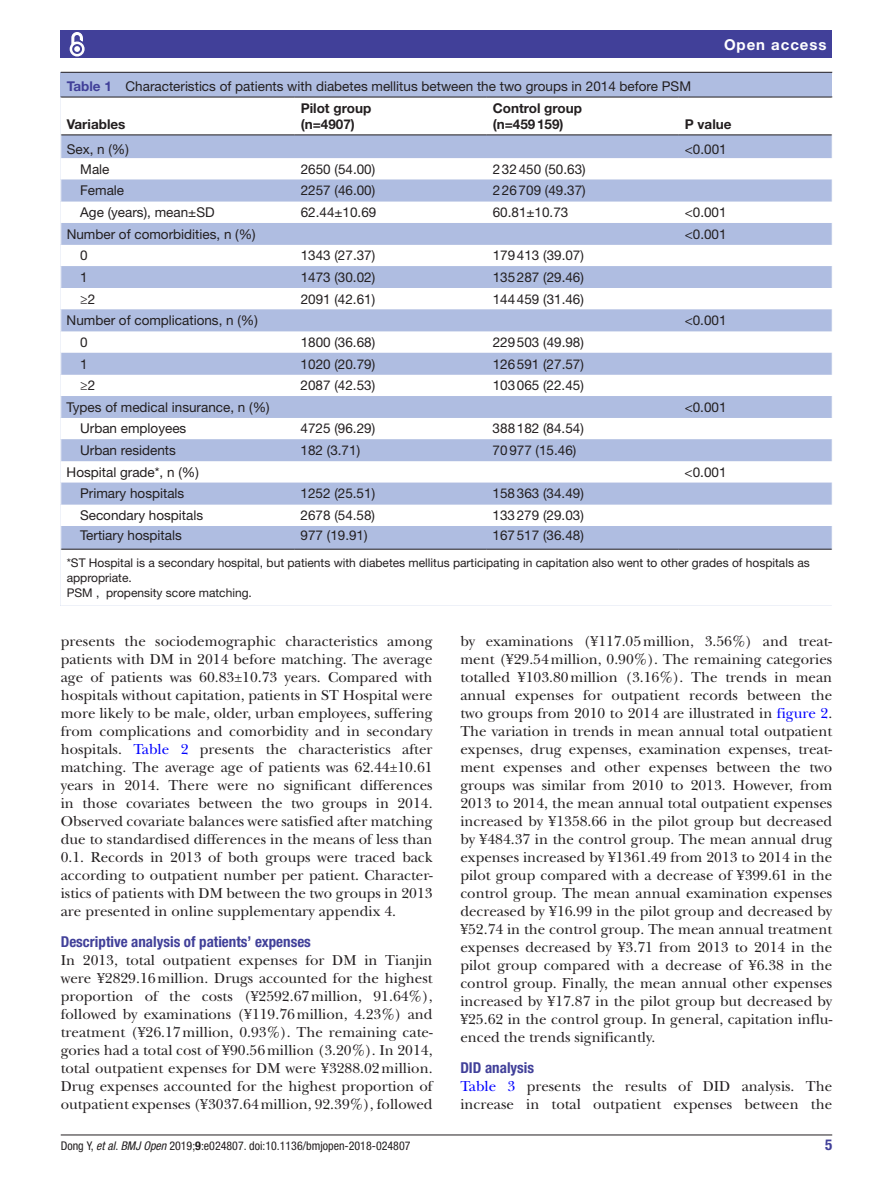
<style>
.page{position:relative;width:893px;height:1191px;background:#fff}
.page>*{position:absolute;margin:0;border:0;box-sizing:border-box;transform-origin:0 0}
.t1{font:15px/18px "New Baskerville";color:#231f20;text-align:justify}
.t2{font:700 condensed 15px "Helvetica Neue LT Std";color:#414099}
.t3{font:700 15px "Helvetica Neue LT Std";letter-spacing:.065em;color:#fff}
.t4{font:13.5px "Helvetica Neue LT Std";color:#231f20}
.t5{font:700 13.5px/16.2px "Helvetica Neue LT Std";color:#231f20}
.t6{font:12px/15px "Helvetica Neue LT Std";color:#231f20}
.t7{font:condensed 12px "Helvetica Neue LT Std";color:#231f20}
.s1{font-weight:700;color:#414099}
.s2{color:#00f}
.s3{font-style:italic}
.s4{font-weight:700}
</style>
<div class="page">
<hr style="left:61px;top:1134px;width:771px;height:1px;background:#231f20">
<div style="left:61px;top:31px;width:771px;height:27px;background:#414099"></div>
<svg style="left:69px;top:32px;width:16px;height:25px"></svg>
<div style="left:61px;top:73px;width:771px;height:533px;background:#afbde1"></div>
<hr style="left:61px;top:72px;width:771px;height:1px;background:#231f20">
<div style="left:61px;top:98px;width:771px;height:508px;background:#fff"></div>
<svg style="left:61px;top:135px;width:771px;height:414px"></svg>
<hr style="left:61px;top:97px;width:234px;height:1px;background:#231f20">
<hr style="left:61px;top:134px;width:234px;height:1px;background:#231f20">
<hr style="left:295px;top:97px;width:192px;height:1px;background:#231f20">
<hr style="left:295px;top:134px;width:192px;height:1px;background:#231f20">
<hr style="left:487px;top:97px;width:192px;height:1px;background:#231f20">
<hr style="left:487px;top:134px;width:192px;height:1px;background:#231f20">
<hr style="left:679px;top:97px;width:153px;height:1px;background:#231f20">
<hr style="left:679px;top:134px;width:153px;height:1px;background:#231f20">
<hr style="left:295px;top:549px;width:192px;height:1px;background:#231f20">
<hr style="left:487px;top:549px;width:192px;height:1px;background:#231f20">
<hr style="left:679px;top:549px;width:153px;height:1px;background:#231f20">
<hr style="left:61px;top:549px;width:234px;height:1px;background:#231f20">
<svg style="left:60px;top:135px;width:1px;height:414px"></svg>
<hr style="left:67px;top:581px;width:765px;height:1px;background:#fff">
<hr style="left:67px;top:596px;width:765px;height:1px;background:#fff">
<p class="t3" style="left:724px;top:35px;width:104px">Open access</p>
<p class="t4" style="left:67px;top:78px;width:626px"><span class="s1">Table 1</span> Characteristics of patients with diabetes mellitus between the two groups in 2014 before PSM</p>
<p class="t5" style="left:67px;top:116px;width:60px">Variables</p>
<p class="t5" style="left:301px;top:99px;width:72px">Pilot group (n=4907)</p>
<p class="t5" style="left:493px;top:99px;width:91px">Control group (n=459159)</p>
<p class="t5" style="left:685px;top:116px;width:48px">P value</p>
<p class="t4" style="left:67px;top:141px;width:64px">Sex, n (%)</p>
<p class="t4" style="left:685px;top:141px;width:43px">&lt;0.001</p>
<p class="t4" style="left:80px;top:161px;width:31px">Male</p>
<p class="t4" style="left:301px;top:161px;width:76px">2650 (54.00)</p>
<p class="t4" style="left:493px;top:161px;width:94px">232450 (50.63)</p>
<p class="t4" style="left:80px;top:182px;width:46px">Female</p>
<p class="t4" style="left:301px;top:182px;width:76px">2257 (46.00)</p>
<p class="t4" style="left:493px;top:182px;width:94px">226709 (49.37)</p>
<p class="t4" style="left:80px;top:204px;width:136px">Age (years), mean±SD</p>
<p class="t4" style="left:301px;top:204px;width:77px">62.44±10.69</p>
<p class="t4" style="left:493px;top:204px;width:77px">60.81±10.73</p>
<p class="t4" style="left:685px;top:204px;width:43px">&lt;0.001</p>
<p class="t4" style="left:67px;top:226px;width:191px">Number of comorbidities, n (%)</p>
<p class="t4" style="left:685px;top:226px;width:43px">&lt;0.001</p>
<p class="t4" style="left:80px;top:247px;width:9px">0</p>
<p class="t4" style="left:301px;top:247px;width:76px">1343 (27.37)</p>
<p class="t4" style="left:493px;top:247px;width:93px">179413 (39.07)</p>
<p class="t4" style="left:80px;top:269px;width:9px">1</p>
<p class="t4" style="left:301px;top:269px;width:76px">1473 (30.02)</p>
<p class="t4" style="left:493px;top:269px;width:93px">135287 (29.46)</p>
<p class="t4" style="left:80px;top:291px;width:17px">≥2</p>
<p class="t4" style="left:301px;top:291px;width:76px">2091 (42.61)</p>
<p class="t4" style="left:493px;top:291px;width:93px">144459 (31.46)</p>
<p class="t4" style="left:67px;top:312px;width:193px">Number of complications, n (%)</p>
<p class="t4" style="left:685px;top:312px;width:43px">&lt;0.001</p>
<p class="t4" style="left:80px;top:334px;width:9px">0</p>
<p class="t4" style="left:301px;top:334px;width:76px">1800 (36.68)</p>
<p class="t4" style="left:493px;top:334px;width:93px">229503 (49.98)</p>
<p class="t4" style="left:80px;top:356px;width:9px">1</p>
<p class="t4" style="left:301px;top:356px;width:76px">1020 (20.79)</p>
<p class="t4" style="left:493px;top:356px;width:93px">126591 (27.57)</p>
<p class="t4" style="left:80px;top:377px;width:17px">≥2</p>
<p class="t4" style="left:301px;top:377px;width:76px">2087 (42.53)</p>
<p class="t4" style="left:493px;top:377px;width:93px">103065 (22.45)</p>
<p class="t4" style="left:67px;top:399px;width:205px">Types of medical insurance, n (%)</p>
<p class="t4" style="left:685px;top:399px;width:43px">&lt;0.001</p>
<p class="t4" style="left:80px;top:420px;width:108px">Urban employees</p>
<p class="t4" style="left:301px;top:420px;width:76px">4725 (96.29)</p>
<p class="t4" style="left:493px;top:420px;width:93px">388182 (84.54)</p>
<p class="t4" style="left:80px;top:442px;width:97px">Urban residents</p>
<p class="t4" style="left:301px;top:442px;width:61px">182 (3.71)</p>
<p class="t4" style="left:493px;top:442px;width:85px">70977 (15.46)</p>
<p class="t4" style="left:67px;top:464px;width:134px">Hospital grade*, n (%)</p>
<p class="t4" style="left:685px;top:464px;width:43px">&lt;0.001</p>
<p class="t4" style="left:80px;top:485px;width:106px">Primary hospitals</p>
<p class="t4" style="left:301px;top:485px;width:76px">1252 (25.51)</p>
<p class="t4" style="left:493px;top:485px;width:93px">158363 (34.49)</p>
<p class="t4" style="left:80px;top:507px;width:125px">Secondary hospitals</p>
<p class="t4" style="left:301px;top:507px;width:76px">2678 (54.58)</p>
<p class="t4" style="left:493px;top:507px;width:93px">133279 (29.03)</p>
<p class="t4" style="left:80px;top:527px;width:103px">Tertiary hospitals</p>
<p class="t4" style="left:301px;top:527px;width:69px">977 (19.91)</p>
<p class="t4" style="left:493px;top:527px;width:93px">167517 (36.48)</p>
<p class="t6" style="left:67px;top:555px;width:744px">*ST Hospital is a secondary hospital, but patients with diabetes mellitus participating in capitation also went to other grades of hospitals as appropriate.<br>PSM , propensity score matching.</p>
<p class="t1" style="left:61px;top:632px;width:373px">presents the sociodemographic characteristics among patients with DM in 2014 before matching. The average age of patients was 60.83±10.73 years. Compared with hospitals without capitation, patients in ST Hospital were more likely to be male, older, urban employees, suffering from complications and comorbidity and in secondary hospitals. <span class="s2">Table 2</span> presents the characteristics after matching. The average age of patients was 62.44±10.61 years in 2014. There were no significant differences in those covariates between the two groups in 2014.<br>Observed covariate balances were satisfied after matching due to standardised differences in the means of less than 0.1. Records in 2013 of both groups were traced back according to outpatient number per patient. Character&shy;istics of patients with DM between the two groups in 2013 are presented in online supplementary appendix 4.</p>
<p class="t2" style="left:61px;top:933px;width:252px">Descriptive analysis of patients’ expenses</p>
<p class="t1" style="left:61px;top:951px;width:373px">In 2013, total outpatient expenses for DM in Tianjin were ¥2829.16million. Drugs accounted for the highest proportion of the costs (¥2592.67million, 91.64%), followed by examinations (¥119.76million, 4.23%) and treatment (¥26.17million, 0.93%). The remaining cate&shy;gories had a total cost of ¥90.56million (3.20%). In 2014, total outpatient expenses for DM were ¥3288.02million.<br>Drug expenses accounted for the highest proportion of outpatient expenses (¥3037.64million, 92.39%), followed</p>
<p class="t1" style="left:460px;top:632px;width:373px">by examinations (¥117.05million, 3.56%) and treat&shy;ment (¥29.54million, 0.90%). The remaining categories totalled ¥103.80million (3.16%). The trends in mean annual expenses for outpatient records between the two groups from 2010 to 2014 are illustrated in <span class="s2">figure 2</span>.<br>The variation in trends in mean annual total outpatient expenses, drug expenses, examination expenses, treat&shy;ment expenses and other expenses between the two groups was similar from 2010 to 2013. However, from 2013 to 2014, the mean annual total outpatient expenses increased by ¥1358.66 in the pilot group but decreased by ¥484.37 in the control group. The mean annual drug expenses increased by ¥1361.49 from 2013 to 2014 in the pilot group compared with a decrease of ¥399.61 in the control group. The mean annual examination expenses decreased by ¥16.99 in the pilot group and decreased by ¥52.74 in the control group. The mean annual treatment expenses decreased by ¥3.71 from 2013 to 2014 in the pilot group compared with a decrease of ¥6.38 in the control group. Finally, the mean annual other expenses increased by ¥17.87 in the pilot group but decreased by ¥25.62 in the control group. In general, capitation influ&shy;enced the trends significantly.</p>
<p class="t2" style="left:460px;top:1059px;width:75px">DID analysis</p>
<p class="t1" style="left:460px;top:1077px;width:373px"><span class="s2">Table 3</span> presents the results of DID analysis. The increase in total outpatient expenses between the</p>
<p class="t7" style="left:61px;top:1138px;width:351px">Dong Y, <span class="s3">et al</span>. <span class="s3">BMJ Open</span> 2019;<span class="s4">9</span>:e024807. doi:10.1136/bmjopen-2018-024807</p>
<p class="t2" style="left:825px;top:1135px;width:9px">5</p>
</div>
